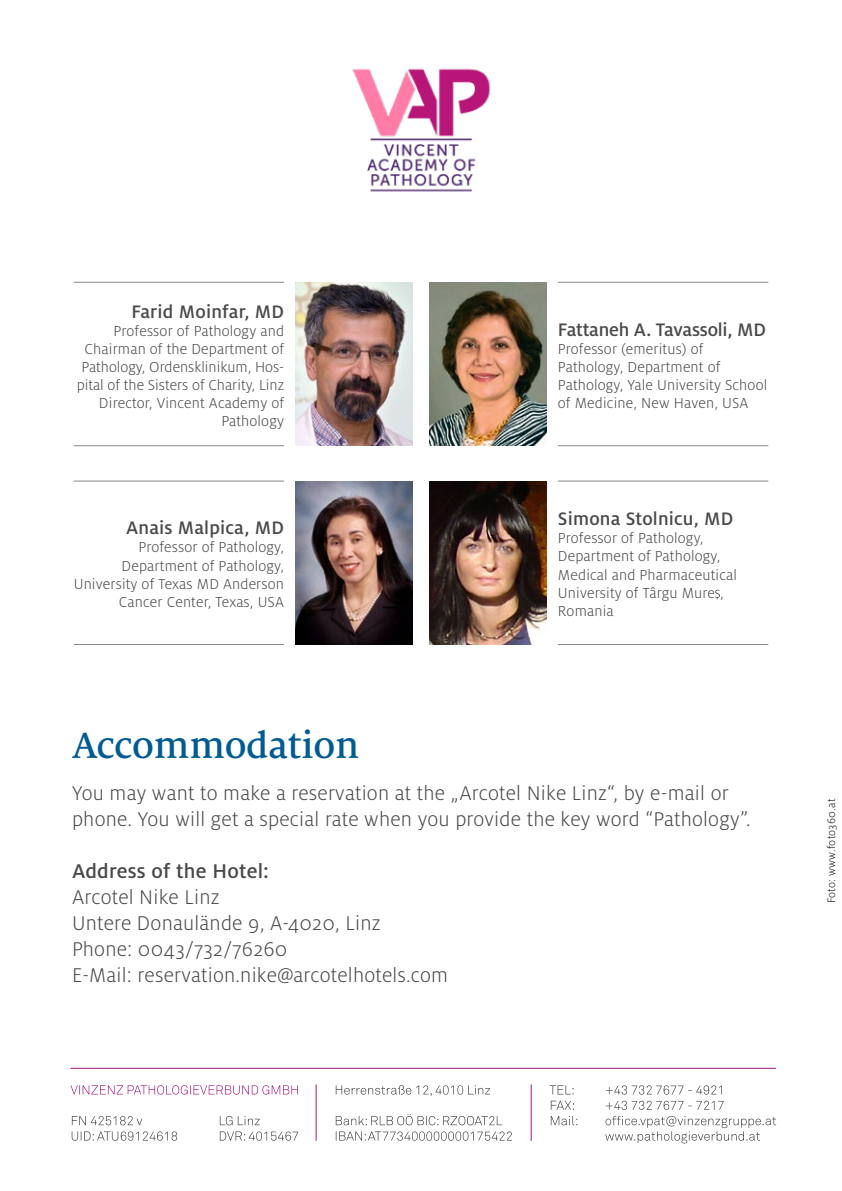
<style>
.page{position:relative;width:842px;height:1191px;background:#fff}
.page>*{position:absolute;margin:0;border:0;box-sizing:border-box;transform-origin:0 0}
.t1{font:500 40px "Milo Serif Pro";letter-spacing:-.01em;color:#005b94}
.t2{font:300 22px/26px "Milo OT";letter-spacing:.01em;color:#494948}
.t3{font:500 22px "Milo OT";letter-spacing:.01em;color:#494948}
.t4{font:500 20px "Milo OT";letter-spacing:.01em;color:#494948}
.t5{font:500 20px "Milo OT";letter-spacing:-.01em;color:#494948}
.t6{font:300 16px/18px "Milo OT";letter-spacing:.01em;color:#494948;text-align:right}
.t7{font:300 12px "Milo OT";letter-spacing:.015em;color:#1a1a18}
</style>
<div class="page">
<svg style="left:715px;top:590px;width:5px;height:9px"></svg>
<img style="left:295px;top:282px;width:117px;height:163px">
<img style="left:295px;top:481px;width:117px;height:163px">
<img style="left:430px;top:282px;width:116px;height:163px">
<img style="left:429px;top:481px;width:118px;height:163px">
<hr style="left:74px;top:282px;width:210px;height:1px;background:#888">
<hr style="left:74px;top:480px;width:210px;height:1px;background:#888">
<hr style="left:558px;top:282px;width:210px;height:1px;background:#888">
<hr style="left:558px;top:480px;width:210px;height:1px;background:#888">
<hr style="left:74px;top:445px;width:210px;height:1px;background:#888">
<hr style="left:74px;top:644px;width:210px;height:1px;background:#888">
<hr style="left:558px;top:445px;width:210px;height:1px;background:#888">
<hr style="left:558px;top:644px;width:210px;height:1px;background:#888">
<img style="left:352px;top:68px;width:138px;height:124px">
<hr style="left:70px;top:1068px;width:706px;height:1px;background:#a31480">
<svg style="left:72px;top:1131px;width:226px;height:9px"></svg>
<svg style="left:72px;top:1116px;width:188px;height:9px"></svg>
<svg style="left:71px;top:1085px;width:227px;height:9px"></svg>
<svg style="left:336px;top:1131px;width:176px;height:9px"></svg>
<svg style="left:336px;top:1114px;width:166px;height:11px"></svg>
<svg style="left:336px;top:1085px;width:154px;height:11px"></svg>
<svg style="left:551px;top:1100px;width:225px;height:43px"></svg>
<svg style="left:550px;top:1085px;width:172px;height:9px"></svg>
<hr style="left:316px;top:1084px;width:1px;height:56px;background:#a31480">
<hr style="left:531px;top:1084px;width:1px;height:56px;background:#a31480">
<p class="t4" style="left:131px;top:300px;width:154px">Farid Moinfar, MD</p>
<p class="t6" style="left:77px;top:322px;width:209px">Professor of Pathology and<br>Chairman of the Department of<br>Pathology, Ordensklinikum, Hos&shy;pital of the Sisters of Charity, Linz<br>Director, Vincent Academy of<br>Pathology</p>
<p class="t4" style="left:126px;top:517px;width:159px">Anais Malpica, MD</p>
<p class="t6" style="left:74px;top:538px;width:212px">Professor of Pathology,<br>Department of Pathology,<br>University of Texas MD Anderson<br>Cancer Center, Texas, USA</p>
<p class="t5" style="left:558px;top:318px;width:210px">Fattaneh A. Tavassoli, MD</p>
<p class="t6" style="left:558px;top:340px;width:211px;text-align:left">Professor (emeritus) of<br>Pathology, Department of<br>Pathology, Yale University School of Medicine, New Haven, USA</p>
<p class="t4" style="left:558px;top:508px;width:177px">Simona Stolnicu, MD</p>
<p class="t6" style="left:558px;top:529px;width:181px;text-align:left">Professor of Pathology,<br>Department of Pathology,<br>Medical and Pharmaceutical<br>University of Târgu Mure ,<br>Romania</p>
<h1 class="t1" style="left:72px;top:723px;width:289px">Accommodation</h1>
<h2 class="t2" style="left:72px;top:780px;width:680px">You may want to make a reservation at the „Arcotel Nike Linz“, by e-mail or phone. You will get a special rate when you provide the key word “Pathology”.</h2>
<h2 class="t3" style="left:72px;top:859px;width:199px">Address of the Hotel:</h2>
<h2 class="t2" style="left:72px;top:884px;width:377px">Arcotel Nike Linz<br>Untere Donaulände 9, A-4020, Linz<br>Phone: 0043/732/76260<br>E-Mail: reservation.nike@arcotelhotels.com</h2>
<p class="t7" style="left:825px;top:903px;width:106px;rotate:-90deg">Foto: www.foto360.at</p>
</div>
